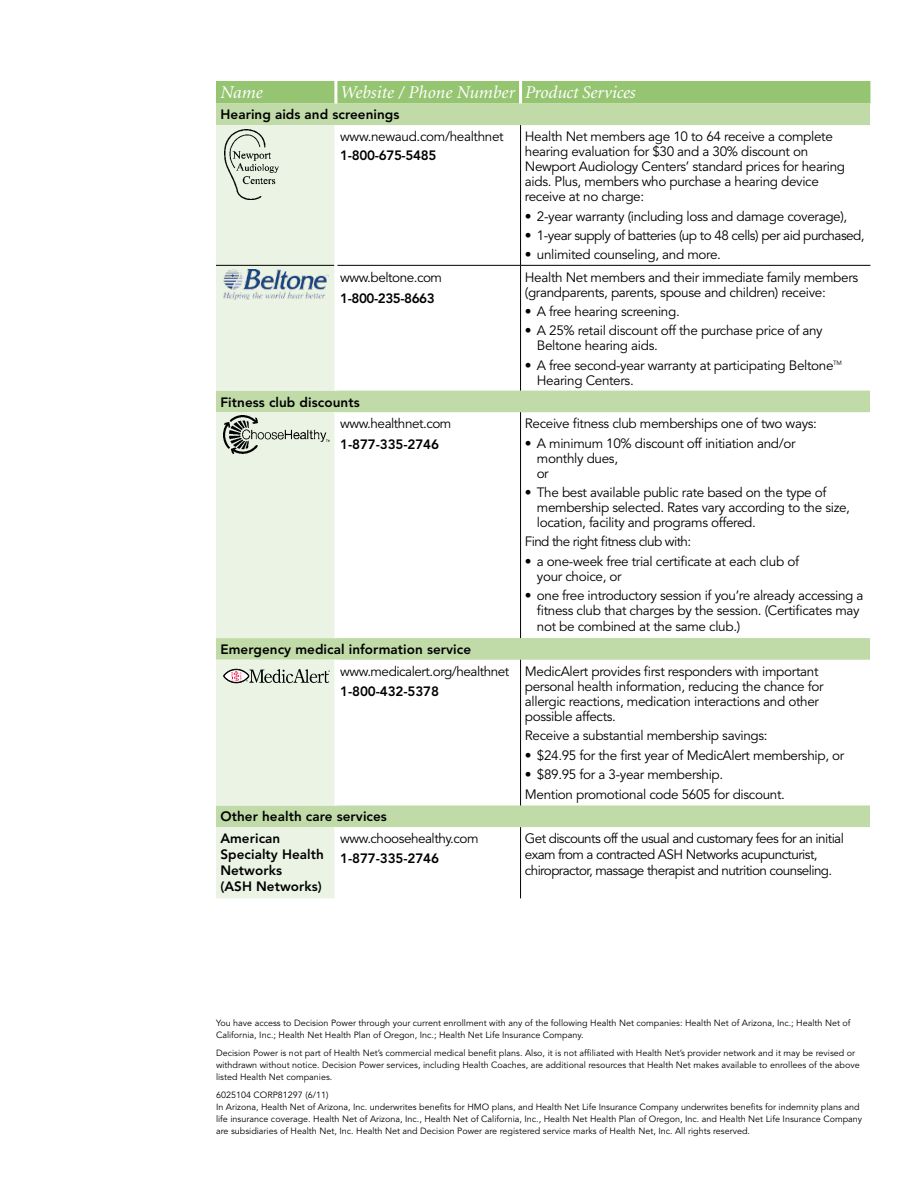
<style>
.page{position:relative;width:918px;height:1188px;background:#fff}
.page>*{position:absolute;margin:0;border:0;box-sizing:border-box;transform-origin:0 0}
.t1{font:italic 18px "Minion";letter-spacing:.005em;color:#fff}
.t2{font:13.5px/15px "Avenir";letter-spacing:-.025em;color:#000}
.t3{font:800 13.5px/15.8px "Avenir";letter-spacing:.005em;color:#000}
.t4{font:13.5px/15.8px "Avenir";letter-spacing:-.045em;color:#000}
.t5{font:800 13.5px "Avenir";letter-spacing:-.025em;color:#000}
.t6{font:800 13.5px "Avenir";letter-spacing:-.035em;color:#000}
.t7{font:9px/12px "Avenir";color:#000}
</style>
<div class="page">
<svg style="left:336px;top:125px;width:534px;height:702px"></svg>
<svg style="left:216px;top:125px;width:120px;height:773px;background:#e6f0de"></svg>
<hr style="left:216px;top:265px;width:118px;height:1px;background:#000">
<svg style="left:216px;top:81px;width:655px;height:44px;background:#abcf8d"></svg>
<hr style="left:519px;top:81px;width:3px;height:23px;background:#fff">
<hr style="left:334px;top:125px;width:3px;height:140px;background:#fff">
<hr style="left:334px;top:265px;width:3px;height:126px;background:#fff">
<hr style="left:334px;top:412px;width:3px;height:226px;background:#fff">
<hr style="left:334px;top:660px;width:3px;height:146px;background:#fff">
<hr style="left:334px;top:827px;width:3px;height:71px;background:#fff">
<hr style="left:520px;top:125px;width:1px;height:140px;background:#000">
<hr style="left:520px;top:265px;width:1px;height:126px;background:#000">
<hr style="left:520px;top:412px;width:1px;height:226px;background:#000">
<hr style="left:520px;top:660px;width:1px;height:146px;background:#000">
<hr style="left:520px;top:827px;width:1px;height:71px;background:#000">
<hr style="left:334px;top:81px;width:3px;height:23px;background:#fff">
<hr style="left:337px;top:265px;width:183px;height:1px;background:#000">
<hr style="left:521px;top:265px;width:349px;height:1px;background:#000">
<img style="left:223px;top:270px;width:105px;height:29px">
<img style="left:223px;top:416px;width:107px;height:38px">
<svg style="left:224px;top:669px;width:106px;height:14px"></svg>
<img style="left:225px;top:129px;width:53px;height:70px">
<h1 class="t1" style="left:220px;top:83px;width:44px">Name</h1>
<h1 class="t1" style="left:340px;top:83px;width:297px">Website / Phone Number Product Services</h1>
<p class="t3" style="left:220px;top:107px;width:181px">Hearing aids and screenings</p>
<p class="t2" style="left:340px;top:130px;width:165px">www.newaud.com/healthnet</p>
<p class="t5" style="left:340px;top:148px;width:98px">1-800-675-5485</p>
<p class="t2" style="left:525px;top:130px;width:322px">Health Net members age 10 to 64 receive a complete hearing evaluation for $30 and a 30% discount on Newport Audiology Centers’ standard prices for hearing aids. Plus, members who purchase a hearing device receive at no charge:</p>
<p class="t2" style="left:525px;top:209px;width:324px">• 2-year warranty (including loss and damage coverage),</p>
<p class="t2" style="left:525px;top:228px;width:341px">• 1-year supply of batteries (up to 48 cells) per aid purchased,</p>
<p class="t2" style="left:525px;top:248px;width:198px">• unlimited counseling, and more.</p>
<p class="t2" style="left:340px;top:270px;width:103px">www.beltone.com</p>
<p class="t6" style="left:340px;top:290px;width:96px">1-800-235-8663</p>
<p class="t3" style="left:220px;top:394px;width:141px">Fitness club discounts</p>
<p class="t2" style="left:340px;top:417px;width:113px">www.healthnet.com</p>
<p class="t3" style="left:340px;top:436px;width:100px">1-877-335-2746</p>
<p class="t3" style="left:221px;top:641px;width:252px">Emergency medical information service</p>
<p class="t2" style="left:340px;top:664px;width:171px">www.medicalert.org/healthnet</p>
<p class="t3" style="left:340px;top:683px;width:100px">1-800-432-5378</p>
<p class="t3" style="left:220px;top:806px;width:168px;line-height:21.9px">Other health care services<br>American</p>
<p class="t3" style="left:220px;top:847px;width:105px">Specialty Health<br>Networks<br>(ASH Networks)</p>
<p class="t2" style="left:340px;top:832px;width:140px">www.choosehealthy.com</p>
<p class="t3" style="left:340px;top:851px;width:100px">1-877-335-2746</p>
<p class="t2" style="left:525px;top:270px;width:335px">Health Net members and their immediate family members (grandparents, parents, spouse and children) receive:</p>
<p class="t2" style="left:525px;top:304px;width:156px">• A free hearing screening.</p>
<p class="t2" style="left:537px;top:323px;width:287px;text-indent:-12px">• A 25% retail discount off the purchase price of any<br>Beltone hearing aids.</p>
<p class="t2" style="left:537px;top:358px;width:307px;text-indent:-12px">• A free second-year warranty at participating Beltone<sup>TM<br></sup>Hearing Centers.</p>
<p class="t2" style="left:525px;top:417px;width:294px">Receive fitness club memberships one of two ways:</p>
<p class="t2" style="left:537px;top:436px;width:260px;text-indent:-12px">• A minimum 10% discount off initiation and/or monthly dues,<br>or</p>
<p class="t2" style="left:537px;top:485px;width:315px;text-indent:-12px">• The best available public rate based on the type of membership selected. Rates vary according to the size, location, facility and programs offered.</p>
<p class="t4" style="left:525px;top:534px;width:168px">Find the right fitness club with:</p>
<p class="t2" style="left:537px;top:554px;width:264px;text-indent:-12px">• a one-week free trial certificate at each club of your choice, or</p>
<p class="t2" style="left:537px;top:588px;width:328px;line-height:15.5px;text-indent:-12px">• one free introductory session if you’re already accessing a fitness club that charges by the session. (Certificates may not be combined at the same club.)</p>
<p class="t2" style="left:525px;top:664px;width:300px">MedicAlert provides first responders with important personal health information, reducing the chance for allergic reactions, medication interactions and other possible affects.</p>
<p class="t2" style="left:525px;top:729px;width:244px">Receive a substantial membership savings:</p>
<p class="t2" style="left:525px;top:748px;width:321px">• $24.95 for the first year of MedicAlert membership, or</p>
<p class="t2" style="left:525px;top:765px;width:262px;line-height:20.1px">• $89.95 for a 3-year membership.<br>Mention promotional code 5605 for discount.</p>
<p class="t4" style="left:525px;top:831px;width:321px">Get discounts off the usual and customary fees for an initial exam from a contracted ASH Networks acupuncturist, chiropractor, massage therapist and nutrition counseling.</p>
<p class="t7" style="left:216px;top:1017px;width:636px">You have access to Decision Power through your current enrollment with any of the following Health Net companies: Health Net of Arizona, Inc.; Health Net of<br>California, Inc.; Health Net Health Plan of Oregon, Inc.; Health Net Life Insurance Company.</p>
<p class="t7" style="left:216px;top:1047px;width:645px">Decision Power is not part of Health Net’s commercial medical benefit plans. Also, it is not affiliated with Health Net’s provider network and it may be revised or withdrawn without notice. Decision Power services, including Health Coaches, are additional resources that Health Net makes available to enrollees of the above listed Health Net companies.</p>
<p class="t7" style="left:216px;top:1089px;width:648px">6025104 CORP81297 (6/11)<br>In Arizona, Health Net of Arizona, Inc. underwrites benefits for HMO plans, and Health Net Life Insurance Company underwrites benefits for indemnity plans and life insurance coverage. Health Net of Arizona, Inc., Health Net of California, Inc., Health Net Health Plan of Oregon, Inc. and Health Net Life Insurance Company are subsidiaries of Health Net, Inc. Health Net and Decision Power are registered service marks of Health Net, Inc. All rights reserved.</p>
</div>
